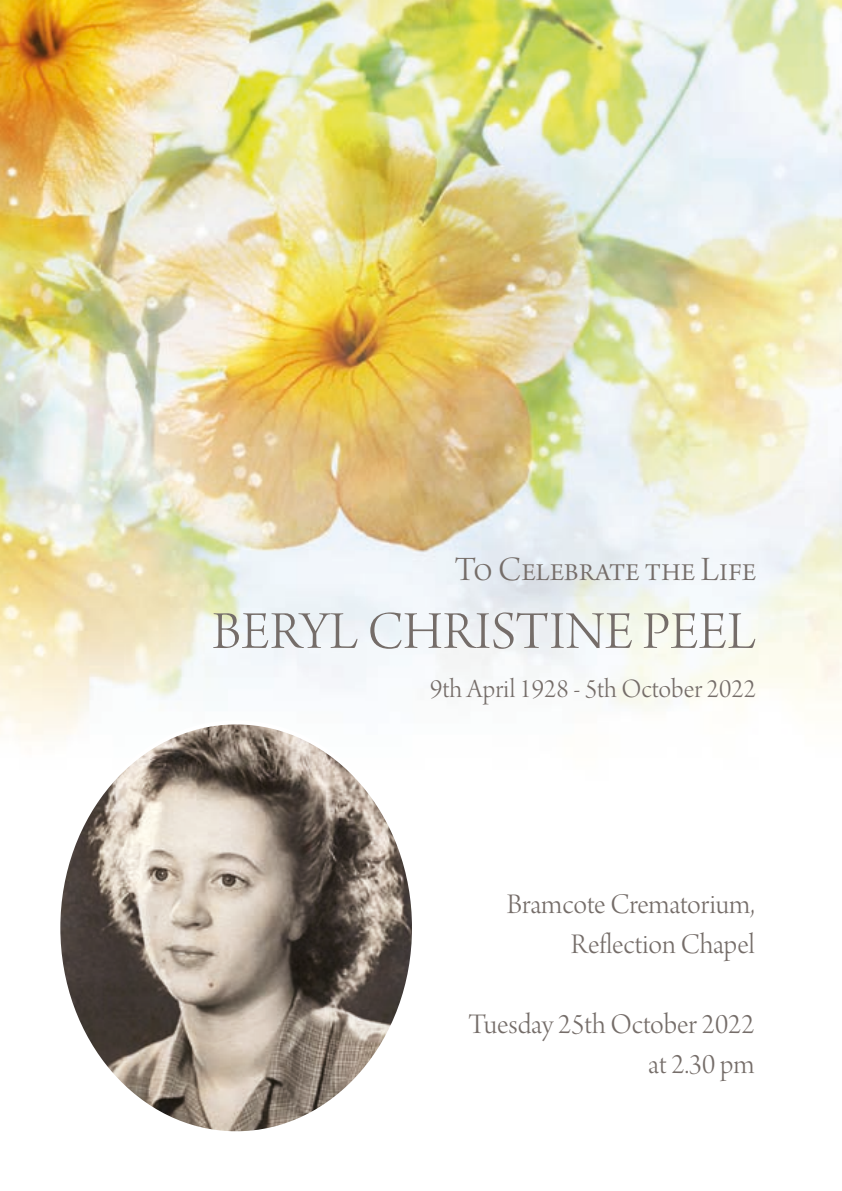
<style>
.page{position:relative;width:842px;height:1191px;background:#fff}
.page>*{position:absolute;margin:0;border:0;box-sizing:border-box;transform-origin:0 0}
.t1{font:56px "Arno Pro Light Display";letter-spacing:.01em;color:#756d69}
.t2{font:36px "Arno Pro Light Display";color:#756d69}
.t3{font:30px/40px "Arno Pro Light Display";color:#756d69;text-align:right}
.t4{font:28px "Arno Pro Light Display";color:#756d69}
</style>
<div class="page">
<img style="left:0;top:0;width:842px;height:740px">
<img style="left:58px;top:722px;width:356px;height:408px">
<p class="t2" style="left:455px;top:549px;width:303px">To Celebrate the Life</p>
<h1 class="t1" style="left:212px;top:601px;width:545px">BERYL CHRISTINE PEEL</h1>
<p class="t4" style="left:430px;top:673px;width:327px">9th April 1928 - 5th October 2022</p>
<p class="t3" style="left:507px;top:886px;width:249px">Bramcote Crematorium,<br>Reflection Chapel</p>
<p class="t3" style="left:468px;top:1006px;width:288px">Tuesday 25th October 2022 at 2.30 pm</p>
</div>
